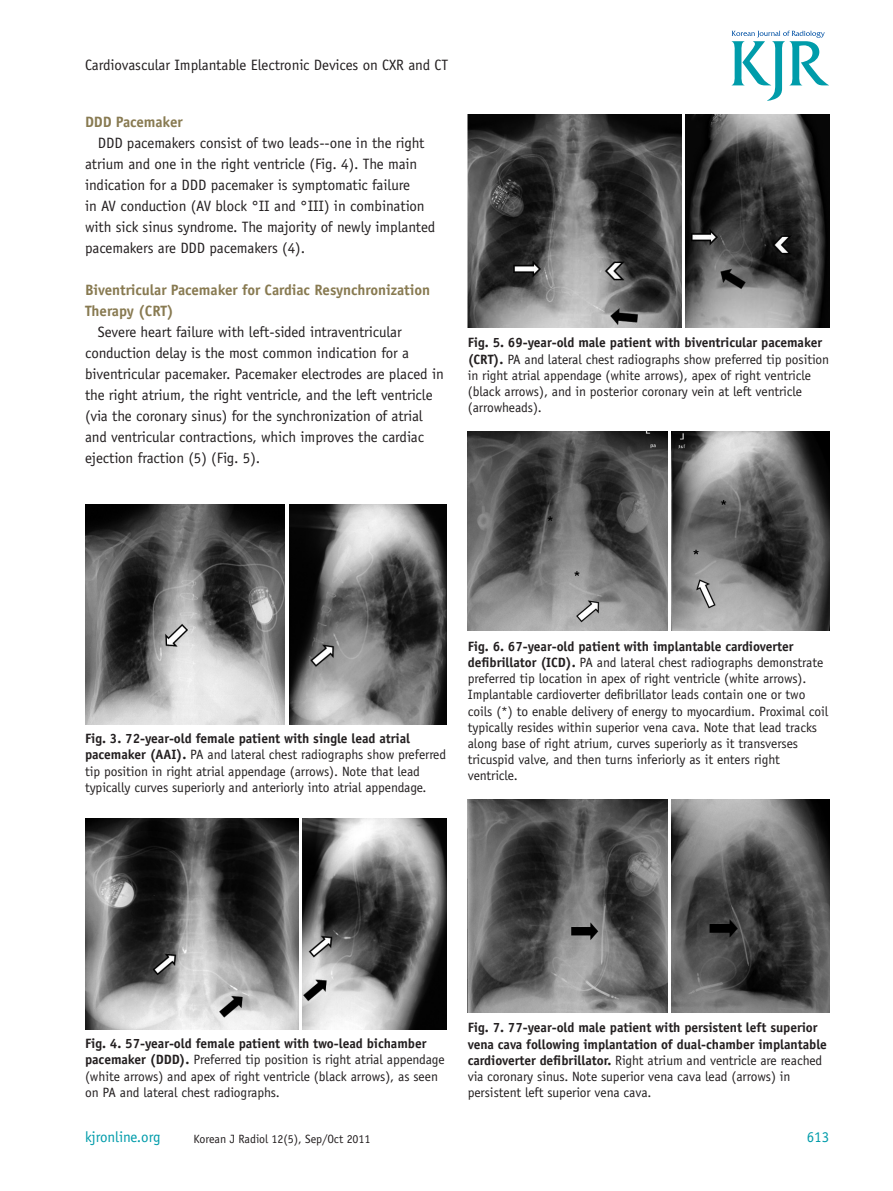
<style>
.page{position:relative;width:893px;height:1191px;background:#fff}
.page>*{position:absolute;margin:0;border:0;box-sizing:border-box;transform-origin:0 0}
.본문{font:15px/21px "Officina Sans Std";letter-spacing:-.005em;color:#231f20}
._1_제목{font:700 15px/21px "Officina Sans Std";letter-spacing:-.005em;color:#887a51}
.t1{font:15px "Officina Sans Std";letter-spacing:-.005em;color:#009caa}
.그림제목{font:13.5px/16.2px "Officina Sans Std";letter-spacing:-.005em;color:#231f20}
.그림제목-2{font:700 13.5px/16.2px "Officina Sans Std";letter-spacing:-.005em;color:#231f20}
.t2{font:12px "Officina Sans Std";letter-spacing:-.005em;color:#231f20}
.s1{font-weight:700}
.s2{font-weight:400}
</style>
<div class="page">
<svg style="left:732px;top:31px;width:97px;height:70px"></svg>
<img style="left:85px;top:819px;width:213px;height:210px">
<img style="left:303px;top:819px;width:143px;height:210px">
<img style="left:85px;top:504px;width:200px;height:220px">
<img style="left:289px;top:504px;width:157px;height:220px">
<img style="left:468px;top:115px;width:213px;height:212px">
<img style="left:685px;top:115px;width:144px;height:212px">
<img style="left:468px;top:431px;width:200px;height:200px">
<img style="left:672px;top:431px;width:157px;height:200px">
<img style="left:468px;top:799px;width:200px;height:213px">
<img style="left:672px;top:799px;width:157px;height:213px">
<p class="본문" style="left:85px;top:54px;width:364px">Cardiovascular Implantable Electronic Devices on CXR and CT</p>
<p class="_1_제목" style="left:85px;top:111px;width:99px">DDD Pacemaker</p>
<p class="본문" style="left:85px;top:133px;width:352px;text-indent:13px">DDD pacemakers consist of two leads--one in the right atrium and one in the right ventricle (Fig. 4). The main indication for a DDD pacemaker is symptomatic failure<br>in AV conduction (AV block °II and °III) in combination with sick sinus syndrome. The majority of newly implanted pacemakers are DDD pacemakers (4).</p>
<p class="_1_제목" style="left:85px;top:279px;width:347px">Biventricular Pacemaker for Cardiac Resynchronization<br>Therapy (CRT)</p>
<p class="본문" style="left:85px;top:322px;width:360px;text-indent:13px">Severe heart failure with left-sided intraventricular conduction delay is the most common indication for a biventricular pacemaker. Pacemaker electrodes are placed in the right atrium, the right ventricle, and the left ventricle (via the coronary sinus) for the synchronization of atrial and ventricular contractions, which improves the cardiac ejection fraction (5) (Fig. 5).</p>
<p class="그림제목" style="left:468px;top:335px;width:363px"><span class="s1">Fig. 5. 69-year-old male patient with biventricular pacemaker (CRT).</span> PA and lateral chest radiographs show preferred tip position in right atrial appendage (white arrows), apex of right ventricle (black arrows), and in posterior coronary vein at left ventricle (arrowheads).</p>
<p class="그림제목" style="left:85px;top:730px;width:363px"><span class="s1">Fig. 3. 72-year-old female patient with single lead atrial pacemaker (AAI).</span> PA and lateral chest radiographs show preferred tip position in right atrial appendage (arrows). Note that lead typically curves superiorly and anteriorly into atrial appendage.</p>
<p class="그림제목" style="left:468px;top:638px;width:362px"><span class="s1">Fig. 6. 67-year-old patient with implantable cardioverter defibrillator (ICD).</span> PA and lateral chest radiographs demonstrate preferred tip location in apex of right ventricle (white arrows).<br>Implantable cardioverter defibrillator leads contain one or two coils (*) to enable delivery of energy to myocardium. Proximal coil typically resides within superior vena cava. Note that lead tracks along base of right atrium, curves superiorly as it transverses tricuspid valve, and then turns inferiorly as it enters right ventricle.</p>
<p class="그림제목" style="left:85px;top:1035px;width:361px"><span class="s1">Fig. 4. 57-year-old female patient with two-lead bichamber pacemaker (DDD).</span> Preferred tip position is right atrial appendage (white arrows) and apex of right ventricle (black arrows), as seen on PA and lateral chest radiographs.</p>
<p class="그림제목-2" style="left:468px;top:1019px;width:361px">Fig. 7. 77-year-old male patient with persistent left superior vena cava following implantation of dual-chamber implantable cardioverter defibrillator. <span class="s2">Right atrium and ventricle are reached via coronary sinus. Note superior vena cava lead (arrows) in persistent left superior vena cava.</span></p>
<p class="t1" style="left:85px;top:1128px;width:77px">kjronline.org</p>
<p class="t2" style="left:194px;top:1132px;width:178px">Korean J Radiol 12(5), Sep/Oct 2011</p>
<p class="t1" style="left:807px;top:1128px;width:24px">613</p>
</div>
